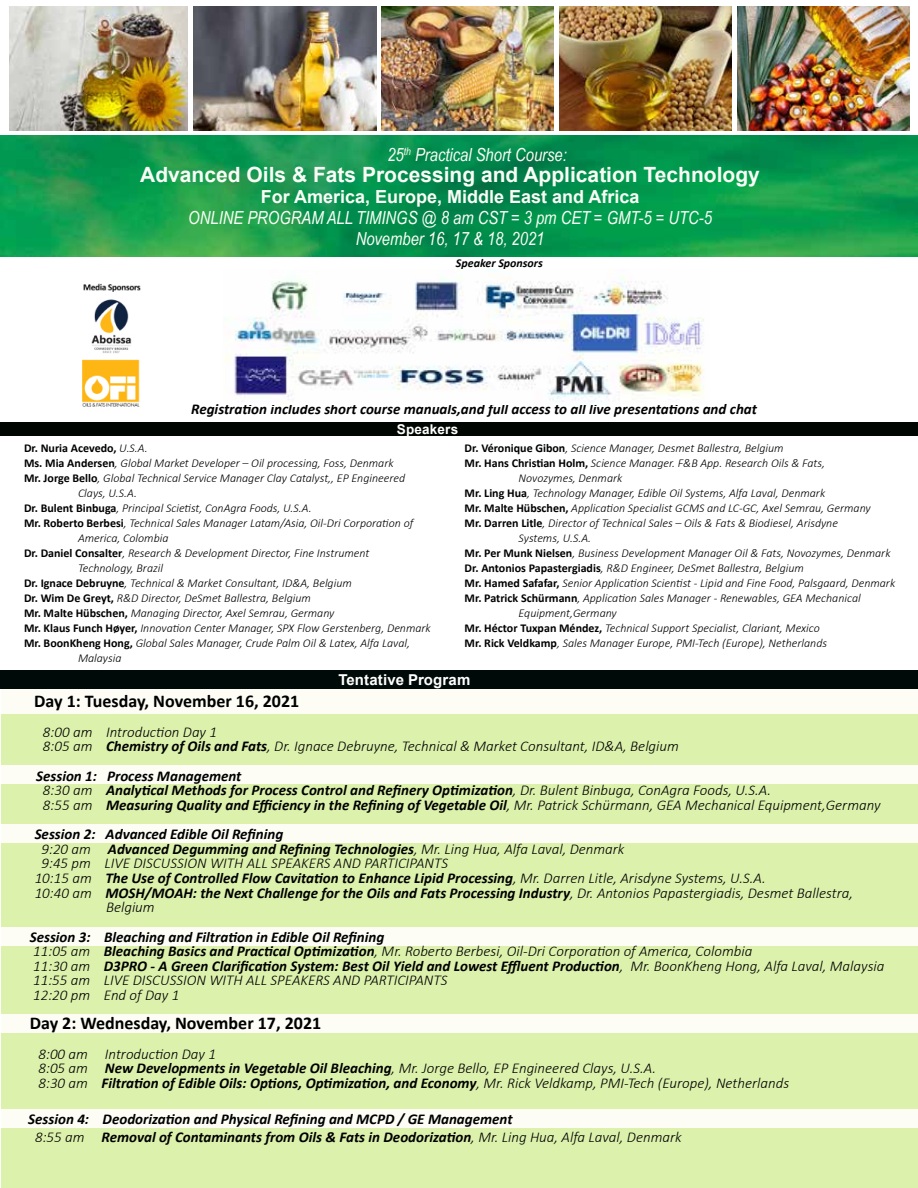
<style>
.page{position:relative;width:918px;height:1188px;background:#fff}
.page>*{position:absolute;margin:0;border:0;box-sizing:border-box;transform-origin:0 0}
.t1{font:700 21px "Arial";color:#fafdf6}
.t2{font:italic 18px/21px "Arial Narrow";color:#fafdf6;text-align:center}
.t3{font:700 18px "Calibri";color:#000}
.t4{font:700 18px "Arial";color:#fafdf6}
.t5{font:italic 700 15px/14.7px "Calibri";color:#000}
.t6{font:italic 300 15px/14.7px "Calibri";color:#000}
.t7{font:700 15px "Arial";letter-spacing:.01em;color:#fff}
.t8{font:700 13.5px "Arial";letter-spacing:.015em;color:#fff}
.t9{font:italic 300 12px "Calibri";color:#000}
.t10{font:700 12px "Calibri";color:#000}
.t11{font:italic 700 12px "Calibri";color:#000}
.s1{font-weight:700;font-style:normal}
.s2{font-weight:300;font-style:italic}
.s3{font-weight:700}
.s4{font-weight:300}
</style>
<div class="page">
<img style="left:0;top:135px;width:918px;height:121px">
<div style="left:1px;top:680px;width:917px;height:508px;background:#dcf1ab"></div>
<div style="left:0;top:422px;width:918px;height:14px;background:#000602"></div>
<div style="left:0;top:670px;width:918px;height:19px;background:#000a08"></div>
<div style="left:1px;top:689px;width:916px;height:25px;background:#fdfdf6"></div>
<div style="left:1px;top:824px;width:916px;height:18px;background:#fdfdf6"></div>
<div style="left:1px;top:765px;width:917px;height:18px;background:#fdfdf6"></div>
<img style="left:9px;top:7px;width:179px;height:124px">
<img style="left:193px;top:6px;width:184px;height:124px">
<img style="left:382px;top:6px;width:172px;height:124px">
<img style="left:559px;top:7px;width:172px;height:124px">
<img style="left:737px;top:7px;width:172px;height:124px">
<div style="left:1px;top:928px;width:916px;height:18px;background:#fdfdf6"></div>
<div style="left:2px;top:1110px;width:916px;height:18px;background:#fdfdf6"></div>
<div style="left:2px;top:1014px;width:916px;height:18px;background:#fdfdf6"></div>
<img style="left:82px;top:283px;width:59px;height:124px">
<img style="left:223px;top:269px;width:481px;height:135px">
<h2 class="t2" style="left:387px;top:144px;width:181px">25<sup>th</sup> Practical Short Course:</h2>
<h1 class="t1" style="left:140px;top:160px;width:621px">Advanced Oils &amp; Fats Processing and Application Technology</h1>
<h2 class="t4" style="left:261px;top:184px;width:380px">For America, Europe, Middle East and Africa</h2>
<h2 class="t2" style="left:188px;top:207px;width:525px">ONLINE PROGRAM ALL TIMINGS @ 8 am CST = 3 pm CET = GMT-5 = UTC-5<br>November 16, 17 &amp; 18, 2021</h2>
<p class="t11" style="left:456px;top:255px;width:88px">Speaker Sponsors</p>
<p class="t5" style="left:191px;top:401px;width:567px">Registration includes short course manuals,and full access to all live presentations and chat</p>
<p class="t8" style="left:397px;top:420px;width:63px">Speakers</p>
<p class="t9" style="left:465px;top:440px;width:321px"><span class="s1">Dr. Véronique Gibon</span>, Science Manager, Desmet Ballestra, Belgium</p>
<p class="t9" style="left:465px;top:455px;width:362px"><span class="s1">Mr. Hans Christian Holm,</span> Science Manager. F&amp;B App. Research Oils &amp; Fats,</p>
<p class="t9" style="left:519px;top:470px;width:105px">Novozymes, Denmark</p>
<p class="t9" style="left:465px;top:485px;width:362px"><span class="s1">Mr. Ling Hua</span>, Technology Manager, Edible Oil Systems, Alfa Laval, Denmark</p>
<p class="t9" style="left:465px;top:500px;width:408px"><span class="s1">Mr. Malte Hübschen,</span> Application Specialist GCMS and LC-GC, Axel Semrau, Germany</p>
<p class="t9" style="left:465px;top:515px;width:375px"><span class="s1">Mr. Darren Litle</span>, Director of Technical Sales – Oils &amp; Fats &amp; Biodiesel, Arisdyne</p>
<p class="t9" style="left:519px;top:530px;width:74px">Systems, U.S.A.</p>
<p class="t9" style="left:465px;top:545px;width:427px"><span class="s1">Mr. Per Munk Nielsen</span>, Business Development Manager Oil &amp; Fats, Novozymes, Denmark</p>
<p class="t9" style="left:465px;top:560px;width:341px"><span class="s1">Dr. Antonios Papastergiadis</span>, R&amp;D Engineer, DeSmet Ballestra, Belgium</p>
<p class="t9" style="left:465px;top:575px;width:432px"><span class="s1">Mr. Hamed Safafar,</span> Senior Application Scientist - Lipid and Fine Food, Palsgaard, Denmark</p>
<p class="t9" style="left:465px;top:590px;width:398px"><span class="s1">Mr. Patrick Schürmann</span>, Application Sales Manager - Renewables, GEA Mechanical</p>
<p class="t9" style="left:519px;top:605px;width:100px">Equipment,Germany</p>
<p class="t9" style="left:465px;top:620px;width:357px"><span class="s1">Mr. Héctor Tuxpan Méndez,</span> Technical Support Specialist, Clariant, Mexico</p>
<p class="t9" style="left:465px;top:635px;width:364px"><span class="s1">Mr. Rick Veldkamp</span>, Sales Manager Europe, PMI-Tech (Europe), Netherlands</p>
<p class="t7" style="left:338px;top:669px;width:134px">Tentative Program</p>
<p class="t10" style="left:24px;top:439px;width:125px">Dr. Nuria Acevedo, <span class="s2">U.S.A.</span></p>
<p class="t9" style="left:24px;top:455px;width:371px"><span class="s1">Ms. Mia Andersen</span>, Global Market Developer – Oil processing, Foss, Denmark</p>
<p class="t9" style="left:24px;top:470px;width:383px"><span class="s1">Mr. Jorge Bello</span>, Global Technical Service Manager Clay Catalyst,, EP Engineered</p>
<p class="t9" style="left:78px;top:485px;width:60px">Clays, U.S.A.</p>
<p class="t9" style="left:24px;top:500px;width:289px"><span class="s1">Dr. Bulent Binbuga</span>, Principal Scietist, ConAgra Foods, U.S.A.</p>
<p class="t9" style="left:24px;top:515px;width:391px"><span class="s1">Mr. Roberto Berbesi</span>, Technical Sales Manager Latam/Asia, Oil-Dri Corporation of</p>
<p class="t9" style="left:78px;top:530px;width:92px">America, Colombia</p>
<p class="t9" style="left:24px;top:545px;width:347px"><span class="s1">Dr. Daniel Consalter</span>, Research &amp; Development Director, Fine Instrument</p>
<p class="t9" style="left:78px;top:560px;width:87px">Technology, Brazil</p>
<p class="t9" style="left:24px;top:575px;width:329px"><span class="s1">Dr. Ignace Debruyne</span>, Technical &amp; Market Consultant, ID&amp;A, Belgium</p>
<p class="t9" style="left:24px;top:590px;width:288px"><span class="s1">Dr. Wim De Greyt,</span> R&amp;D Director, DeSmet Ballestra, Belgium</p>
<p class="t9" style="left:24px;top:605px;width:312px"><span class="s1">Mr. Malte Hübschen,</span> Managing Director, Axel Semrau, Germany</p>
<p class="t9" style="left:24px;top:620px;width:408px"><span class="s1">Mr. Klaus Funch Høyer,</span> Innovation Center Manager, SPX Flow Gerstenberg, Denmark</p>
<p class="t9" style="left:24px;top:635px;width:388px"><span class="s1">Mr. BoonKheng Hong,</span> Global Sales Manager, Crude Palm Oil &amp; Latex, Alfa Laval,</p>
<p class="t9" style="left:78px;top:650px;width:45px">Malaysia</p>
<h2 class="t3" style="left:34px;top:688px;width:267px">Day 1: Tuesday, November 16, 2021</h2>
<p class="t6" style="left:43px;top:724px;width:637px">8:00 am Introduction Day 1<br>8:05 am <span class="s3">Chemistry of Oils and Fats</span>, Dr. Ignace Debruyne, Technical &amp; Market Consultant, ID&amp;A, Belgium</p>
<p class="t5" style="left:43px;top:768px;width:839px;text-indent:-7px">Session 1: Process Management<br><span class="s4">8:30 am</span> Analytical Methods for Process Control and Refinery Optimization<span class="s4">, Dr. Bulent Binbuga, ConAgra Foods, U.S.A.<br>8:55 am</span> Measuring Quality and Efficiency in the Refining of Vegetable Oil<span class="s4">, Mr. Patrick Schürmann, GEA Mechanical Equipment,Germany</span></p>
<p class="t5" style="left:35px;top:826px;width:250px">Session 2: Advanced Edible Oil Refining</p>
<p class="t5" style="left:41px;top:841px;width:585px"><span class="s4">9:20 am</span> Advanced Degumming and Refining Technologies<span class="s4">, Mr. Ling Hua, Alfa Laval, Denmark</span></p>
<p class="t6" style="left:41px;top:856px;width:408px">9:45 pm LIVE DISCUSSION WITH ALL SPEAKERS AND PARTICIPANTS</p>
<p class="t5" style="left:35px;top:870px;width:733px"><span class="s4">10:15 am</span> The Use of Controlled Flow Cavitation to Enhance Lipid Processing<span class="s4">, Mr. Darren Litle, Arisdyne Systems, U.S.A.</span></p>
<p class="t5" style="left:35px;top:885px;width:820px"><span class="s4">10:40 am</span> MOSH/MOAH: the Next Challenge for the Oils and Fats Processing Industry<span class="s4">, Dr. Antonios Papastergiadis, Desmet Ballestra,</span></p>
<p class="t6" style="left:106px;top:900px;width:50px">Belgium</p>
<p class="t6" style="left:30px;top:929px;width:856px"><span class="s3">Session 3: Bleaching and Filtration in Edible Oil Refining<br></span>11:05 am <span class="s3">Bleaching Basics and Practical Optimization</span>, Mr. Roberto Berbesi, Oil-Dri Corporation of America, Colombia<br>11:30 am <span class="s3">D3PRO - A Green Clarification System: Best Oil Yield and Lowest Effluent Production</span>, Mr. BoonKheng Hong, Alfa Laval, Malaysia 11:55 am LIVE DISCUSSION WITH ALL SPEAKERS AND PARTICIPANTS<br>12:20 pm End of Day 1</p>
<h2 class="t3" style="left:30px;top:1011px;width:293px">Day 2: Wednesday, November 17, 2021</h2>
<p class="t6" style="left:38px;top:1046px;width:752px">8:00 am Introduction Day 1<br>8:05 am <span class="s3">New Developments in Vegetable Oil Bleaching</span>, Mr. Jorge Bello, EP Engineered Clays, U.S.A.<br>8:30 am <span class="s3">Filtration of Edible Oils: Options, Optimization, and Economy</span>, Mr. Rick Veldkamp, PMI-Tech (Europe), Netherlands</p>
<p class="t5" style="left:35px;top:1109px;width:648px;line-height:18px;text-indent:-7px">Session 4: Deodorization and Physical Refining and MCPD / GE Management<br><span class="s4">8:55 am</span> Removal of Contaminants from Oils &amp; Fats in Deodorization<span class="s4">, Mr. Ling Hua, Alfa Laval, Denmark</span></p>
</div>
